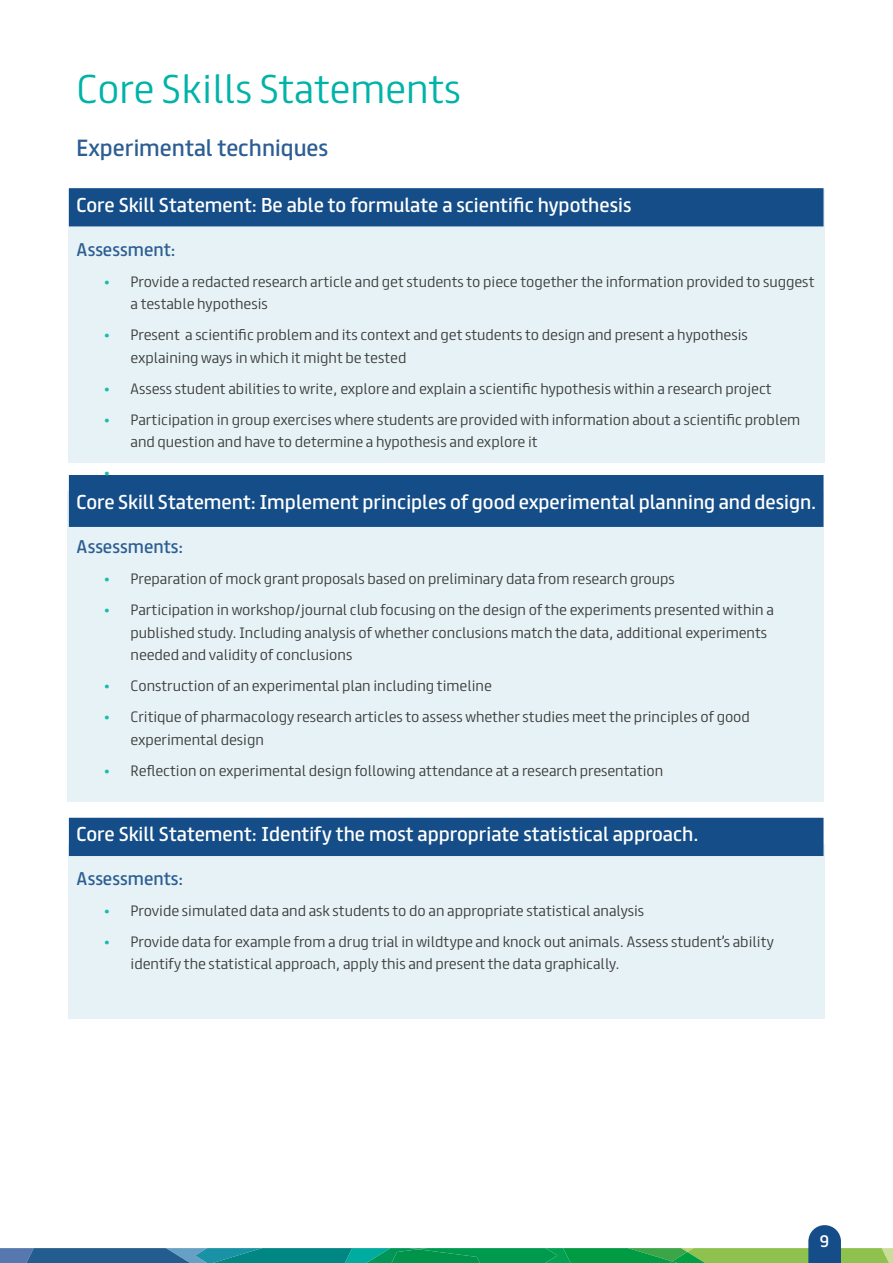
<style>
.page{position:relative;width:893px;height:1263px;background:#fff}
.page>*{position:absolute;margin:0;border:0;box-sizing:border-box;transform-origin:0 0}
.t1{font:300 36px "FS Truman";color:#00b3a8}
.t2{font:21px "FS Truman";color:#2c5e93}
.t3{font:18px "FS Truman";color:#fff}
.t4{font:16.5px "FS Truman";color:#2c5e93}
.t5{font:15px "FS Truman";color:#fff}
.t6{font:300 13.5px/22.5px "FS Truman";color:#3c3c3b}
.t7{font:300 13.5px "FS Truman";color:#1abab1}
.s1{color:#1abab1}
</style>
<div class="page">
<svg style="left:0;top:1225px;width:893px;height:38px"></svg>
<div style="left:68px;top:844px;width:757px;height:174px;background:#e6f2f6"></div>
<div style="left:69px;top:818px;width:754px;height:38px;background:#144d87"></div>
<div style="left:67px;top:491px;width:757px;height:310px;background:#e6f2f6"></div>
<div style="left:69px;top:475px;width:754px;height:52px;background:#144d87"></div>
<div style="left:68px;top:189px;width:757px;height:273px;background:#e6f2f6"></div>
<div style="left:69px;top:188px;width:754px;height:38px;background:#144d87"></div>
<h1 class="t1" style="left:77px;top:58px;width:386px">Core Skills Statements</h1>
<h2 class="t2" style="left:77px;top:129px;width:253px">Experimental techniques</h2>
<h3 class="t3" style="left:77px;top:189px;width:556px">Core Skill Statement: Be able to formulate a scientific hypothesis</h3>
<p class="t4" style="left:77px;top:235px;width:101px">Assessment:</p>
<p class="t6" style="left:131px;top:269px;width:685px;text-indent:-27px"><span class="s1">•</span> Provide a redacted research article and get students to piece together the information provided to suggest a testable hypothesis</p>
<p class="t6" style="left:131px;top:323px;width:619px;text-indent:-27px"><span class="s1">•</span> Present a scientific problem and its context and get students to design and present a hypothesis explaining ways in which it might be tested</p>
<p class="t6" style="left:104px;top:376px;width:670px"><span class="s1">•</span> Assess student abilities to write, explore and explain a scientific hypothesis within a research project</p>
<p class="t6" style="left:131px;top:407px;width:671px;text-indent:-27px"><span class="s1">•</span> Participation in group exercises where students are provided with information about a scientific problem and question and have to determine a hypothesis and explore it</p>
<p class="t7" style="left:104px;top:461px;width:9px">•</p>
<h3 class="t3" style="left:77px;top:487px;width:741px">Core Skill Statement: Implement principles of good experimental planning and design.</h3>
<p class="t4" style="left:77px;top:532px;width:108px">Assessments:</p>
<p class="t6" style="left:104px;top:566px;width:573px"><span class="s1">•</span> Preparation of mock grant proposals based on preliminary data from research groups</p>
<p class="t6" style="left:131px;top:598px;width:645px;text-indent:-27px"><span class="s1">•</span> Participation in workshop/journal club focusing on the design of the experiments presented within a published study. Including analysis of whether conclusions match the data, additional experiments needed and validity of conclusions</p>
<p class="t6" style="left:104px;top:674px;width:390px"><span class="s1">•</span> Construction of an experimental plan including timeline</p>
<p class="t6" style="left:131px;top:705px;width:621px;text-indent:-27px"><span class="s1">•</span> Critique of pharmacology research articles to assess whether studies meet the principles of good experimental design</p>
<p class="t6" style="left:104px;top:758px;width:561px"><span class="s1">•</span> Reflection on experimental design following attendance at a research presentation</p>
<h3 class="t3" style="left:77px;top:818px;width:624px">Core Skill Statement: Identify the most appropriate statistical approach.</h3>
<p class="t4" style="left:77px;top:864px;width:108px">Assessments:</p>
<p class="t6" style="left:104px;top:898px;width:542px"><span class="s1">•</span> Provide simulated data and ask students to do an appropriate statistical analysis</p>
<p class="t6" style="left:131px;top:929px;width:645px;text-indent:-27px"><span class="s1">•</span> Provide data for example from a drug trial in wildtype and knock out animals. Assess student’s ability identify the statistical approach, apply this and present the data graphically.</p>
<p class="t5" style="left:820px;top:1228px;width:11px">9</p>
</div>
